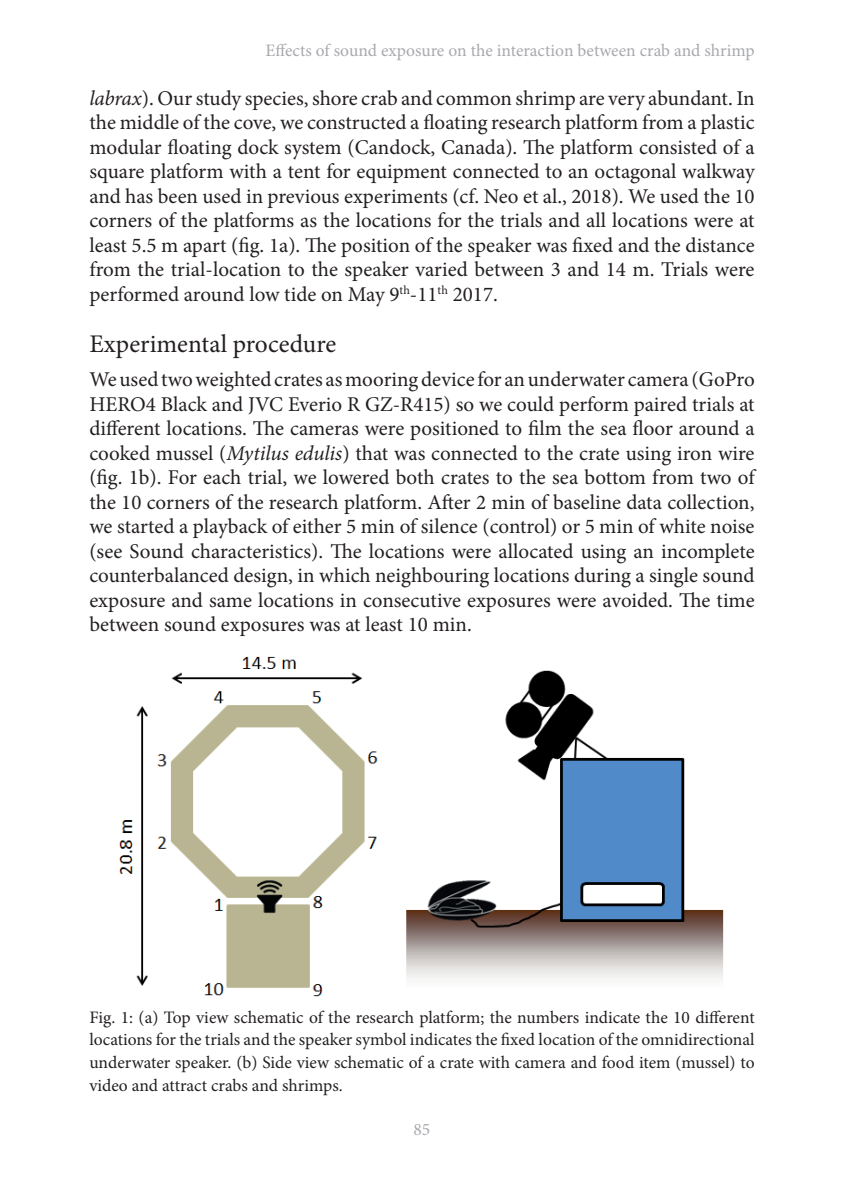
<style>
.page{position:relative;width:844px;height:1191px;background:#fff}
.page>*{position:absolute;margin:0;border:0;box-sizing:border-box;transform-origin:0 0}
.t1{font:25.38px "Minion Pro";color:#231f20}
.t2{font:21px/24.5px "Minion Pro";color:#231f20;text-align:justify}
.t3{font:17.5px/22.8px "Minion Pro";color:#231f20;text-align:justify}
.t4{font:17.5px "Minion Pro";color:#a8a9ad}
.s1{font-style:italic}
</style>
<div class="page">
<img style="left:119px;top:656px;width:605px;height:341px">
<p class="t4" style="left:265px;top:39px;width:490px">Effects of sound exposure on the interaction between crab and shrimp</p>
<p class="t2" style="left:89px;top:86px;width:666px"><span class="s1">labrax</span>). Our study species, shore crab and common shrimp are very abundant. In the middle of the cove, we constructed a floating research platform from a plastic modular floating dock system (Candock, Canada). The platform consisted of a square platform with a tent for equipment connected to an octagonal walkway and has been used in previous experiments (cf. Neo et al., 2018). We used the 10 corners of the platforms as the locations for the trials and all locations were at least 5.5 m apart (fig. 1a). The position of the speaker was fixed and the distance from the trial-location to the speaker varied between 3 and 14 m. Trials were performed around low tide on May 9<sup>th</sup>-11<sup>th</sup> 2017.</p>
<p class="t1" style="left:89px;top:327px;width:248px">Experimental procedure</p>
<p class="t2" style="left:89px;top:367px;width:666px">We used two weighted crates as mooring device for an underwater camera (GoPro HERO4 Black and JVC Everio R GZ-R415) so we could perform paired trials at different locations. The cameras were positioned to film the sea floor around a cooked mussel (<span class="s1">Mytilus edulis</span>) that was connected to the crate using iron wire (fig. 1b). For each trial, we lowered both crates to the sea bottom from two of the 10 corners of the research platform. After 2 min of baseline data collection, we started a playback of either 5 min of silence (control) or 5 min of white noise (see Sound characteristics). The locations were allocated using an incomplete counterbalanced design, in which neighbouring locations during a single sound exposure and same locations in consecutive exposures were avoided. The time between sound exposures was at least 10 min.</p>
<p class="t3" style="left:89px;top:1005px;width:666px">Fig. 1: (a) Top view schematic of the research platform; the numbers indicate the 10 different locations for the trials and the speaker symbol indicates the fixed location of the omnidirectional underwater speaker. (b) Side view schematic of a crate with camera and food item (mussel) to video and attract crabs and shrimps.</p>
<p class="t4" style="left:413px;top:1118px;width:18px">85</p>
</div>
